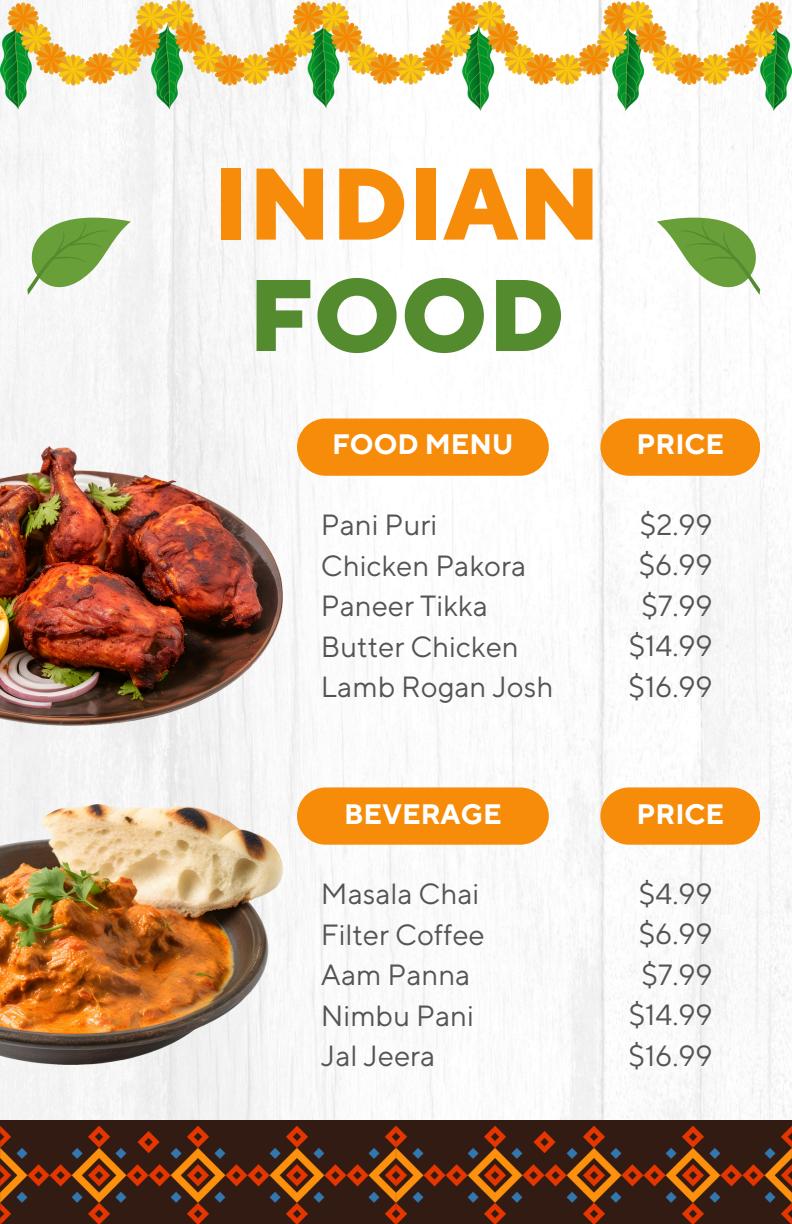
<style>
.page{position:relative;width:792px;height:1224px;background:#fff}
.page>*{position:absolute;margin:0;border:0;box-sizing:border-box;transform-origin:0 0}
.t1{font:800 101.5px "TT Norms Pro";color:#f68c09}
.t2{font:800 101.5px "TT Norms Pro";color:#558b2f}
.t3{font:29.1px "TT Norms Pro";color:#545454}
.t4{font:700 28px "TT Norms Pro";color:#fff}
</style>
<div class="page">
<img style="left:0;top:110px;width:792px;height:1010px">
<div style="left:297px;top:419px;width:252px;height:57px;background:#f68c09"></div>
<svg style="left:297px;top:787px;width:252px;height:58px;background:#f69217"></svg>
<img style="left:0;top:0;width:792px;height:110px">
<div style="left:0;top:1120px;width:792px;height:104px;background:#321b12"></div>
<img style="left:0;top:1125px;width:792px;height:99px">
<svg style="left:27px;top:218px;width:104px;height:77px"></svg>
<svg style="left:657px;top:218px;width:103px;height:77px"></svg>
<img style="left:0;top:446px;width:282px;height:280px">
<img style="left:0;top:805px;width:282px;height:260px">
<svg style="left:600px;top:419px;width:160px;height:57px;background:#f6941c"></svg>
<svg style="left:600px;top:787px;width:160px;height:58px;background:#f6951e"></svg>
<h1 class="t1" style="left:213px;top:143px;width:389px">INDIAN</h1>
<p class="t2" style="left:248px;top:255px;width:318px">FOOD</p>
<h2 class="t4" style="left:332px;top:427px;width:183px">FOOD MENU</h2>
<p class="t3" style="left:321px;top:507px;width:118px">Pani Puri</p>
<p class="t3" style="left:321px;top:548px;width:207px">Chicken Pakora</p>
<p class="t3" style="left:321px;top:588px;width:168px">Paneer Tikka</p>
<p class="t3" style="left:321px;top:629px;width:199px">Butter Chicken</p>
<p class="t3" style="left:321px;top:669px;width:234px">Lamb Rogan Josh</p>
<p class="t4" style="left:637px;top:427px;width:89px">PRICE</p>
<h2 class="t3" style="left:640px;top:507px;width:74px">$2.99</h2>
<p class="t3" style="left:639px;top:548px;width:75px">$6.99</p>
<p class="t3" style="left:642px;top:588px;width:73px">$7.99</p>
<p class="t3" style="left:629px;top:629px;width:86px">$14.99</p>
<p class="t3" style="left:629px;top:669px;width:86px">$16.99</p>
<p class="t4" style="left:344px;top:797px;width:159px">BEVERAGE</p>
<p class="t3" style="left:321px;top:876px;width:160px">Masala Chai</p>
<h2 class="t3" style="left:321px;top:917px;width:165px">Filter Coffee</h2>
<p class="t3" style="left:321px;top:957px;width:151px">Aam Panna</p>
<p class="t3" style="left:321px;top:998px;width:154px">Nimbu Pani</p>
<p class="t3" style="left:321px;top:1038px;width:116px">Jal Jeera</p>
<p class="t4" style="left:637px;top:797px;width:89px">PRICE</p>
<p class="t3" style="left:639px;top:876px;width:75px">$4.99</p>
<p class="t3" style="left:639px;top:916px;width:75px">$6.99</p>
<h2 class="t3" style="left:642px;top:957px;width:73px">$7.99</h2>
<p class="t3" style="left:629px;top:998px;width:86px">$14.99</p>
<p class="t3" style="left:629px;top:1038px;width:86px">$16.99</p>
</div>
